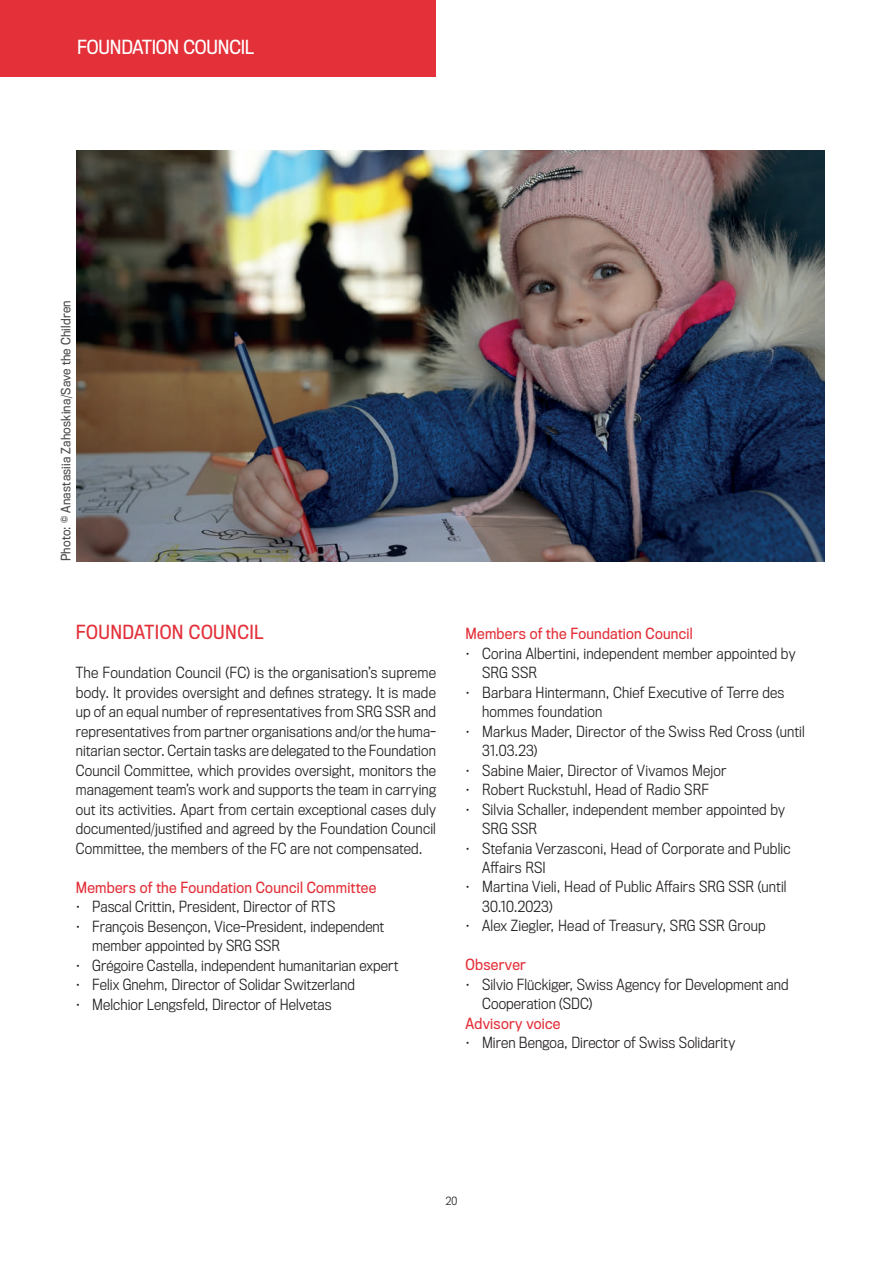
<style>
.page{position:relative;width:893px;height:1263px;background:#fff}
.page>*{position:absolute;margin:0;border:0;box-sizing:border-box;transform-origin:0 0}
.t1{font:18px "Titling Gothic FB Narrow";letter-spacing:-.01em;color:#fff}
.t2{font:18px "Titling Gothic FB Narrow";letter-spacing:.025em;color:#e33039}
.t3{font:300 14.25px/19.5px "Titling Gothic FB Narrow";letter-spacing:.015em;color:#231f20}
.t4{font:14.25px "Titling Gothic FB Narrow";letter-spacing:.02em;color:#e33039}
.t5{font:12px "Titling Gothic FB Narrow";letter-spacing:.02em;color:#4b4c4d}
.t6{font:300 10.5px "Titling Gothic FB Narrow";color:#231f20}
</style>
<div class="page">
<div style="left:0;top:0;width:436px;height:77px;background:#e33039"></div>
<img style="left:77px;top:150px;width:748px;height:411px">
<p class="t1" style="left:77px;top:37px;width:179px">FOUNDATION COUNCIL</p>
<p class="t5" style="left:59px;top:561px;width:262px;rotate:-90deg">Photo: © Anastasiia Zahoskina/Save the Children</p>
<p class="t2" style="left:76px;top:622px;width:189px">FOUNDATION COUNCIL</p>
<p class="t3" style="left:76px;top:663px;width:362px;text-align:justify">The Foundation Council (FC) is the organisation’s supreme body. It provides oversight and defines strategy. It is made up of an equal number of representatives from SRG SSR and representatives from partner organisations and/or the huma&shy;nitarian sector. Certain tasks are delegated to the Foundation Council Committee, which provides oversight, monitors the management team’s work and supports the team in carrying out its activities. Apart from certain exceptional cases duly documented/justified and agreed by the Foundation Council Committee, the members of the FC are not compensated.</p>
<p class="t4" style="left:76px;top:879px;width:302px">Members of the Foundation Council Committee</p>
<p class="t3" style="left:76px;top:897px;width:261px">• Pascal Crittin, President, Director of RTS</p>
<p class="t3" style="left:92px;top:917px;width:294px;text-indent:-17px">• François Besençon, Vice-President, independent member appointed by SRG SSR</p>
<p class="t3" style="left:76px;top:956px;width:324px">• Grégoire Castella, independent humanitarian expert</p>
<p class="t3" style="left:76px;top:975px;width:281px">• Felix Gnehm, Director of Solidar Switzerland</p>
<p class="t3" style="left:76px;top:995px;width:257px">• Melchior Lengsfeld, Director of Helvetas</p>
<p class="t4" style="left:466px;top:625px;width:229px">Members of the Foundation Council</p>
<p class="t3" style="left:482px;top:644px;width:315px;text-indent:-17px">• Corina Albertini, independent member appointed by<br>SRG SSR</p>
<p class="t3" style="left:482px;top:683px;width:304px;text-indent:-17px">• Barbara Hintermann, Chief Executive of Terre des hommes foundation</p>
<p class="t3" style="left:482px;top:722px;width:324px;text-indent:-17px">• Markus Mader, Director of the Swiss Red Cross (until<br>31.03.23)</p>
<p class="t3" style="left:466px;top:761px;width:262px">• Sabine Maier, Director of Vivamos Mejor</p>
<p class="t3" style="left:466px;top:780px;width:245px">• Robert Ruckstuhl, Head of Radio SRF</p>
<p class="t3" style="left:482px;top:800px;width:304px;text-indent:-17px">• Silvia Schaller, independent member appointed by<br>SRG SSR</p>
<p class="t3" style="left:482px;top:839px;width:310px;text-indent:-17px">• Stefania Verzasconi, Head of Corporate and Public<br>Affairs RSI</p>
<p class="t3" style="left:482px;top:878px;width:306px;text-indent:-17px">• Martina Vieli, Head of Public Affairs SRG SSR (until<br>30.10.2023)</p>
<p class="t3" style="left:466px;top:916px;width:302px">• Alex Ziegler, Head of Treasury, SRG SSR Group</p>
<p class="t4" style="left:466px;top:957px;width:62px">Observer</p>
<p class="t3" style="left:482px;top:975px;width:308px;text-indent:-17px">• Silvio Flückiger, Swiss Agency for Development and<br>Cooperation (SDC)</p>
<p class="t4" style="left:466px;top:1015px;width:96px">Advisory voice</p>
<p class="t3" style="left:466px;top:1033px;width:271px">• Miren Bengoa, Director of Swiss Solidarity</p>
<p class="t6" style="left:446px;top:1194px;width:13px">20</p>
</div>
